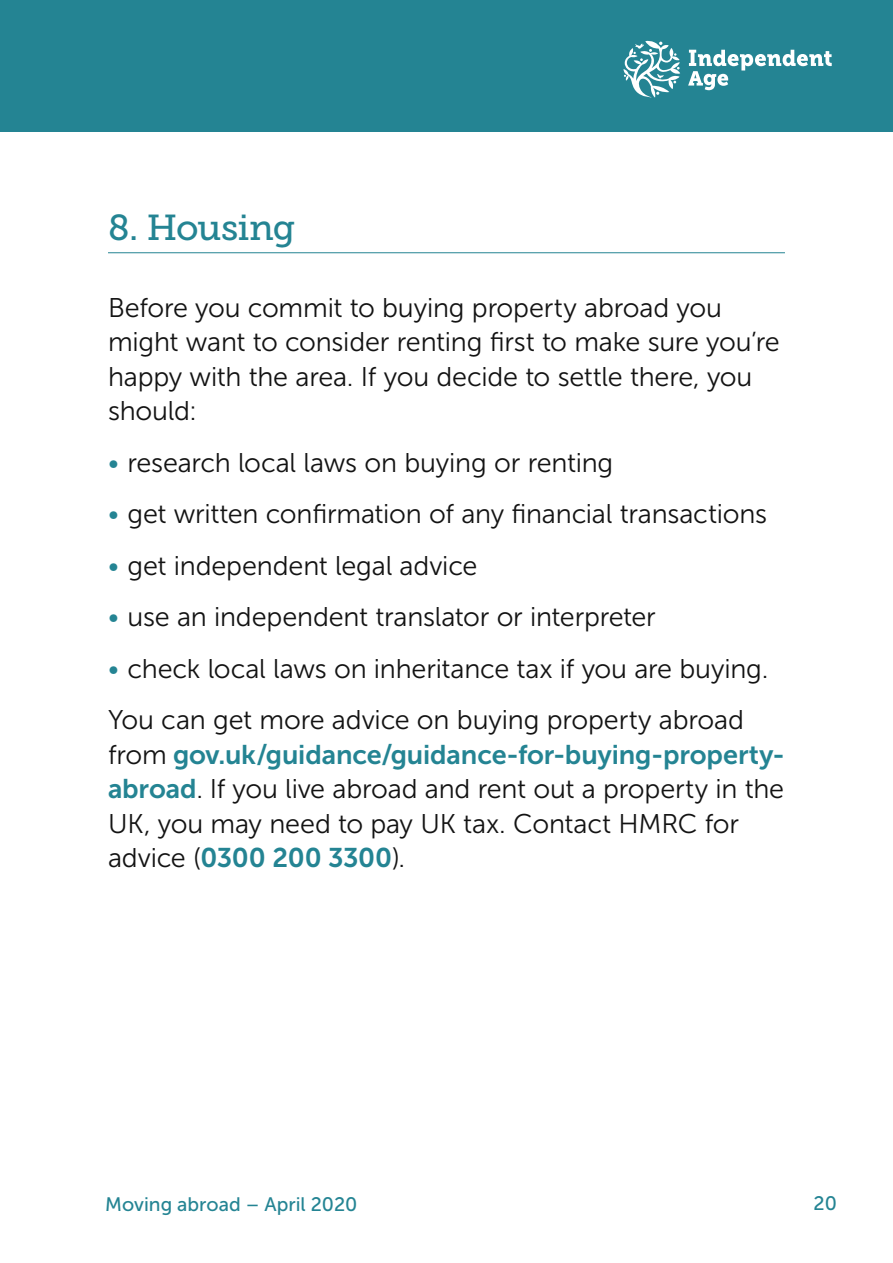
<style>
.page{position:relative;width:893px;height:1263px;background:#fff}
.page>*{position:absolute;margin:0;border:0;box-sizing:border-box;transform-origin:0 0}
.Heading_2_lg{font:36px "Museo Slab 500";letter-spacing:-.025em;color:#248493}
.Body_18pt{font:27px/34.5px "Museo Sans 300";letter-spacing:-.005em;color:#131313}
.Bullets_lg{font:27px "Museo Sans 300";letter-spacing:-.01em;color:#131313}
.t1{font:19.5px "Museo Sans 500";color:#248493}
.s1{color:#248493}
.s2{font-family:"Museo Sans 700";color:#248493}
</style>
<div class="page">
<div style="left:0;top:0;width:893px;height:132px;background:#248493"></div>
<svg style="left:623px;top:41px;width:57px;height:57px"></svg>
<svg style="left:688px;top:50px;width:144px;height:40px"></svg>
<hr style="left:108px;top:252px;width:677px;height:1px;background:#248493">
<h2 class="Heading_2_lg" style="left:108px;top:207px;width:189px">8. Housing</h2>
<p class="Body_18pt" style="left:108px;top:290px;width:673px">Before you commit to buying property abroad you might want to consider renting first to make sure you’re happy with the area. If you decide to settle there, you should:</p>
<p class="Bullets_lg" style="left:108px;top:448px;width:507px"><span class="s1">•</span> research local laws on buying or renting</p>
<p class="Bullets_lg" style="left:108px;top:499px;width:661px"><span class="s1">•</span> get written confirmation of any financial transactions</p>
<p class="Bullets_lg" style="left:108px;top:551px;width:371px"><span class="s1">•</span> get independent legal advice</p>
<p class="Bullets_lg" style="left:108px;top:602px;width:549px"><span class="s1">•</span> use an independent translator or interpreter</p>
<p class="Bullets_lg" style="left:108px;top:654px;width:662px"><span class="s1">•</span> check local laws on inheritance tax if you are buying.</p>
<p class="Body_18pt" style="left:108px;top:703px;width:678px">You can get more advice on buying property abroad from <span class="s2">gov.uk/guidance/guidance-for-buying-property&shy;abroad</span>. If you live abroad and rent out a property in the UK, you may need to pay UK tax. Contact HMRC for advice (<span class="s2">0300 200 3300</span>).</p>
<p class="t1" style="left:105px;top:1193px;width:254px">Moving abroad – April 2020</p>
<p class="t1" style="left:813px;top:1192px;width:25px">20</p>
</div>
